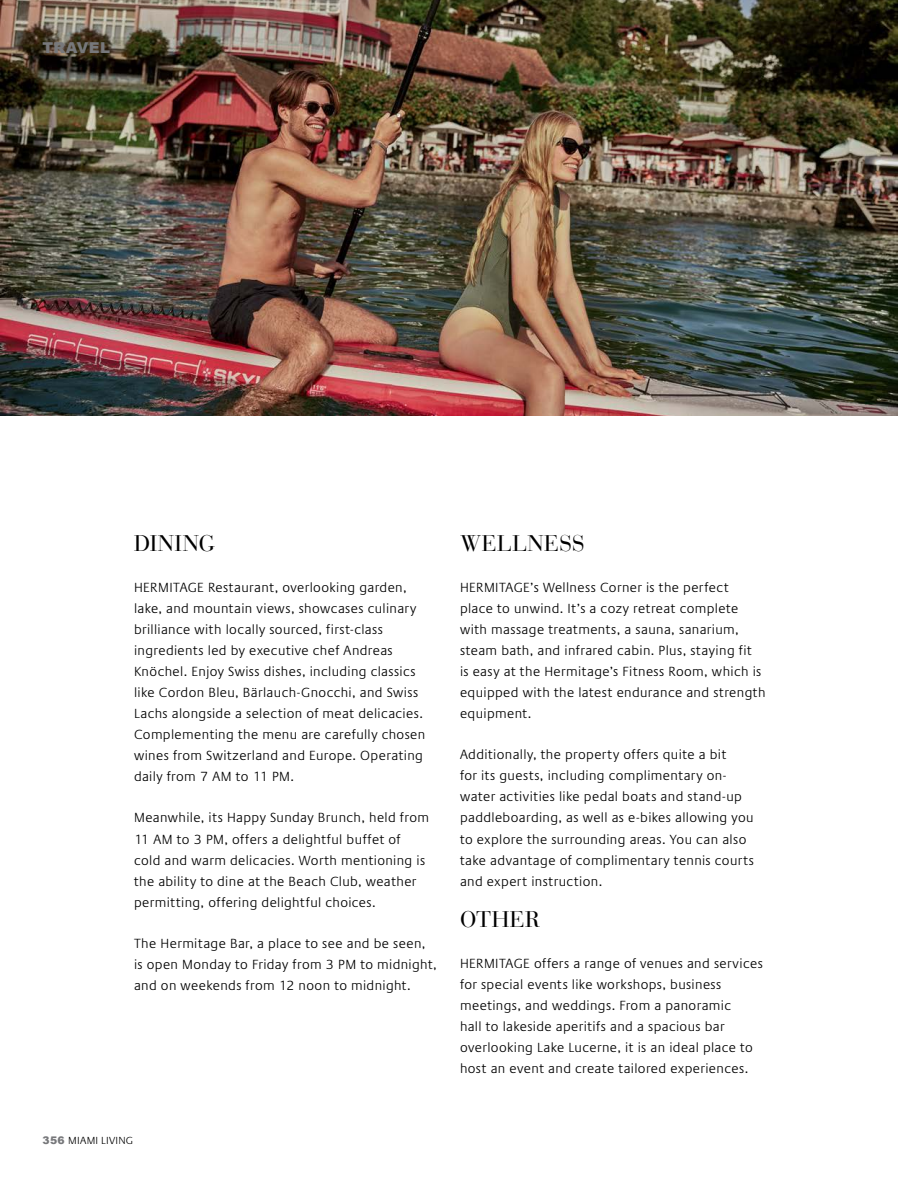
<style>
.page{position:relative;width:902px;height:1200px;background:#fff}
.page>*{position:absolute;margin:0;border:0;box-sizing:border-box;transform-origin:0 0}
.t1{font:22.5px "Bauer Bodoni LT";letter-spacing:.01em;color:#000}
.t2{font:900 15px "Arial";letter-spacing:.02em;color:#77787b}
.t3{font:300 13.5px/21px "Praxis LT Pro";letter-spacing:.025em;color:#000}
.t4{font:300 10.5px "Praxis LT Pro";letter-spacing:.025em;color:#000}
.s1{font-family:"Arial";font-weight:900;color:#77787b}
</style>
<div class="page">
<img style="left:0;top:0;width:897px;height:415px">
<p class="t2" style="left:43px;top:37px;width:69px">tRavEl</p>
<h1 class="t1" style="left:134px;top:529px;width:82px">DINING</h1>
<p class="t3" style="left:134px;top:577px;width:293px">HERMITAGE Restaurant, overlooking garden, lake, and mountain views, showcases culinary brilliance with locally sourced, first-class ingredients led by executive chef Andreas Knöchel. Enjoy Swiss dishes, including classics like Cordon Bleu, Bärlauch-Gnocchi, and Swiss Lachs alongside a selection of meat delicacies.<br>Complementing the menu are carefully chosen wines from Switzerland and Europe. Operating daily from 7 AM to 11 PM.</p>
<p class="t3" style="left:134px;top:807px;width:296px">Meanwhile, its Happy Sunday Brunch, held from 11 AM to 3 PM, offers a delightful buffet of cold and warm delicacies. Worth mentioning is the ability to dine at the Beach Club, weather permitting, offering delightful choices.</p>
<p class="t3" style="left:134px;top:932px;width:304px">The Hermitage Bar, a place to see and be seen, is open Monday to Friday from 3 PM to midnight, and on weekends from 12 noon to midnight.</p>
<h1 class="t1" style="left:460px;top:529px;width:126px">WELLNESS</h1>
<p class="t3" style="left:460px;top:577px;width:307px">HERMITAGE’s Wellness Corner is the perfect<br>place to unwind. It’s a cozy retreat complete with massage treatments, a sauna, sanarium, steam bath, and infrared cabin. Plus, staying fit<br>is easy at the Hermitage’s Fitness Room, which is equipped with the latest endurance and strength equipment.</p>
<p class="t3" style="left:460px;top:744px;width:295px">Additionally, the property offers quite a bit<br>for its guests, including complimentary on&shy;water activities like pedal boats and stand-up paddleboarding, as well as e-bikes allowing you to explore the surrounding areas. You can also take advantage of complimentary tennis courts and expert instruction.</p>
<h1 class="t1" style="left:460px;top:905px;width:81px">OTHER</h1>
<p class="t3" style="left:460px;top:952px;width:304px">HERMITAGE offers a range of venues and services for special events like workshops, business meetings, and weddings. From a panoramic<br>hall to lakeside aperitifs and a spacious bar overlooking Lake Lucerne, it is an ideal place to host an event and create tailored experiences.</p>
<p class="t4" style="left:43px;top:1134px;width:92px"><span class="s1">356</span> MIAMI LIVING</p>
</div>
